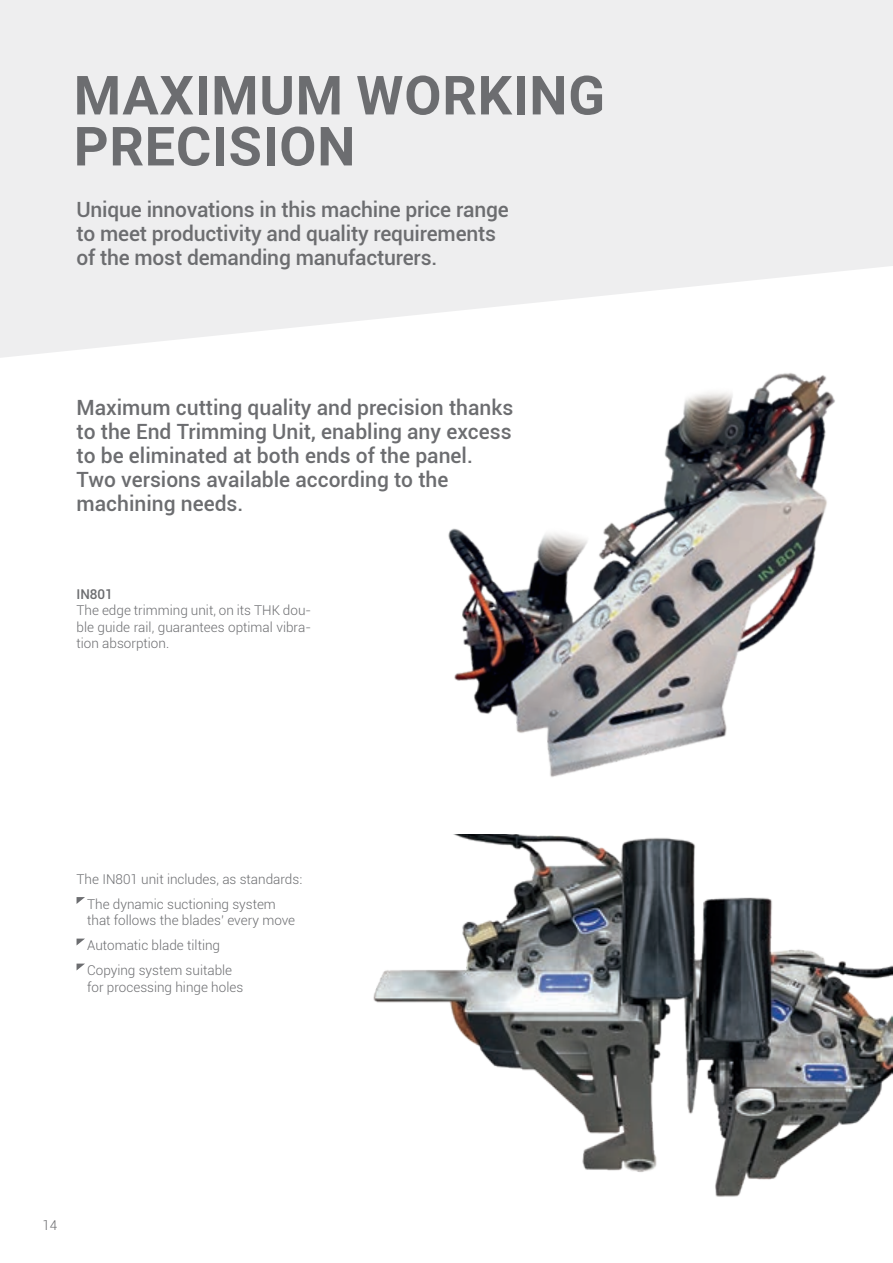
<style>
.page{position:relative;width:893px;height:1263px;background:#fff}
.page>*{position:absolute;margin:0;border:0;box-sizing:border-box;transform-origin:0 0}
.t1{font:700 54px/51px "Roboto";letter-spacing:.015em;color:#6c6d70}
.t2{font:500 21px/24px "Roboto";letter-spacing:-.01em;color:#6c6d70}
.t3{font:300 13.5px/16.2px "Roboto";color:#6c6d70}
.t4{font:500 13.5px "Roboto";color:#6c6d70}
</style>
<div class="page">
<img style="left:373px;top:835px;width:519px;height:362px">
<img style="left:448px;top:373px;width:387px;height:404px">
<svg style="left:0;top:0;width:893px;height:358px;fill:#eeeeef"></svg>
<svg style="left:77px;top:897px;width:8px;height:7px"></svg>
<svg style="left:77px;top:938px;width:8px;height:7px"></svg>
<svg style="left:77px;top:963px;width:8px;height:7px"></svg>
<p class="t1" style="left:74px;top:68px;width:533px">MAXIMUM WORKING<br>PRECISION</p>
<p class="t2" style="left:77px;top:197px;width:434px">Unique innovations in this machine price range to meet productivity and quality requirements of the most demanding manufacturers.</p>
<p class="t2" style="left:77px;top:394px;width:438px;text-align:justify">Maximum cutting quality and precision thanks to the End Trimming Unit, enabling any excess to be eliminated at both ends of the panel.</p>
<p class="t2" style="left:77px;top:466px;width:373px">Two versions available according to the machining needs.</p>
<p class="t4" style="left:77px;top:585px;width:38px">IN801</p>
<p class="t3" style="left:77px;top:602px;width:236px;text-align:justify">The edge trimming unit, on its THK dou&shy;ble guide rail, guarantees optimal vibra&shy;tion absorption.</p>
<p class="t3" style="left:77px;top:870px;width:227px">The IN801 unit includes, as standards:</p>
<p class="t3" style="left:87px;top:895px;width:210px">The dynamic suctioning system that follows the blades’ every move</p>
<p class="t3" style="left:87px;top:937px;width:134px">Automatic blade tilting</p>
<p class="t3" style="left:87px;top:961px;width:158px">Copying system suitable for processing hinge holes</p>
<p class="t3" style="left:42px;top:1216px;width:16px">14</p>
</div>
